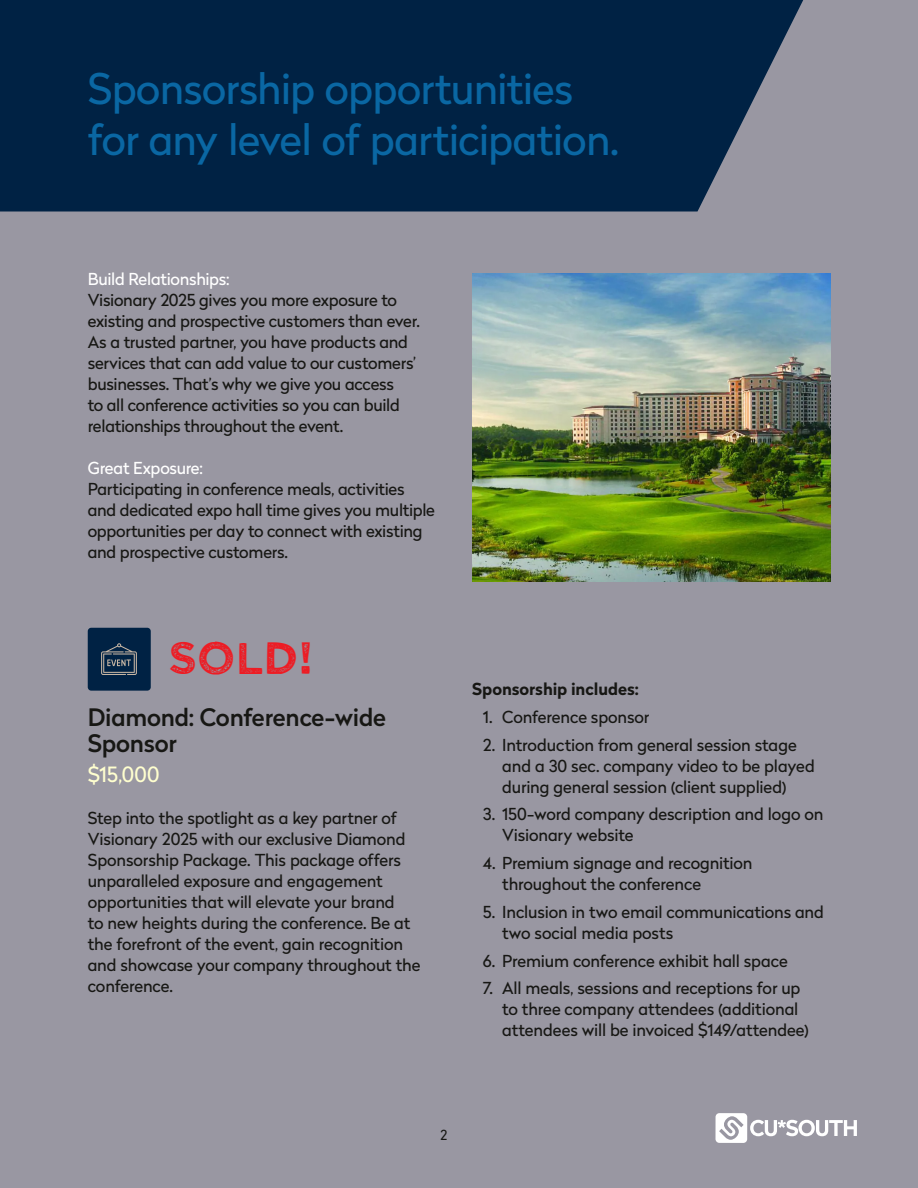
<style>
.page{position:relative;width:918px;height:1188px;background:#9997a2}
.page>*{position:absolute;margin:0;border:0;box-sizing:border-box;transform-origin:0 0}
.t1{font:45px "Wicked Grit";color:#ed1c24}
.t2{font:42px "Radikal";letter-spacing:-.015em;color:#0a67a3}
.t3{font:500 24px/25.5px "Radikal";letter-spacing:-.01em;color:#171714}
.t4{font:21px "Radikal";color:#ffffcf}
.t5{font:16.5px/21px "Radikal";letter-spacing:-.01em;color:#171714}
.t6{font:700 16.5px "Radikal";color:#171714}
.t7{font:15px "DIN Next LT Pro";color:#171714}
.s1{color:#fff}
</style>
<div class="page">
<svg style="left:0;top:0;width:803px;height:212px;background:#0a294a"></svg>
<img style="left:472px;top:273px;width:358px;height:308px">
<svg style="left:715px;top:1113px;width:142px;height:30px"></svg>
<div style="left:88px;top:628px;width:63px;height:63px;background:#024;border-radius:4px"></div>
<svg style="left:101px;top:643px;width:36px;height:32px"></svg>
<p class="t2" style="left:88px;top:59px;width:487px">Sponsorship opportunities</p>
<p class="t2" style="left:88px;top:109px;width:533px">for any level of participation.</p>
<p class="t5" style="left:88px;top:268px;width:334px"><span class="s1">Build Relationships:<br></span>Visionary 2025 gives you more exposure to existing and prospective customers than ever.<br>As a trusted partner, you have products and services that can add value to our customers’ businesses. That’s why we give you access<br>to all conference activities so you can build relationships throughout the event.</p>
<p class="t5" style="left:88px;top:457px;width:349px"><span class="s1">Great Exposure:<br></span>Participating in conference meals, activities and dedicated expo hall time gives you multiple opportunities per day to connect with existing and prospective customers.</p>
<p class="t1" style="left:168px;top:629px;width:146px">SOLD!</p>
<p class="t3" style="left:88px;top:704px;width:300px">Diamond: Conference-wide<br>Sponsor</p>
<p class="t4" style="left:88px;top:759px;width:73px">$15,000</p>
<p class="t5" style="left:88px;top:807px;width:334px">Step into the spotlight as a key partner of Visionary 2025 with our exclusive Diamond Sponsorship Package. This package offers unparalleled exposure and engagement opportunities that will elevate your brand<br>to new heights during the conference. Be at the forefront of the event, gain recognition and showcase your company throughout the conference.</p>
<p class="t6" style="left:472px;top:677px;width:168px">Sponsorship includes:</p>
<p class="t5" style="left:483px;top:706px;width:168px">1. Conference sponsor</p>
<p class="t5" style="left:502px;top:734px;width:314px;text-indent:-20px">2. Introduction from general session stage and a 30 sec. company video to be played during general session (client supplied)</p>
<p class="t5" style="left:502px;top:804px;width:323px;text-indent:-20px">3. 150-word company description and logo on<br>Visionary website</p>
<p class="t5" style="left:502px;top:852px;width:252px;text-indent:-20px">4. Premium signage and recognition throughout the conference</p>
<p class="t5" style="left:502px;top:901px;width:323px;text-indent:-20px">5. Inclusion in two email communications and two social media posts</p>
<p class="t5" style="left:483px;top:950px;width:307px">6. Premium conference exhibit hall space</p>
<p class="t5" style="left:502px;top:978px;width:308px;text-indent:-20px">7. All meals, sessions and receptions for up to three company attendees (additional attendees will be invoiced $149/attendee)</p>
<p class="t7" style="left:440px;top:1126px;width:10px">2</p>
</div>
